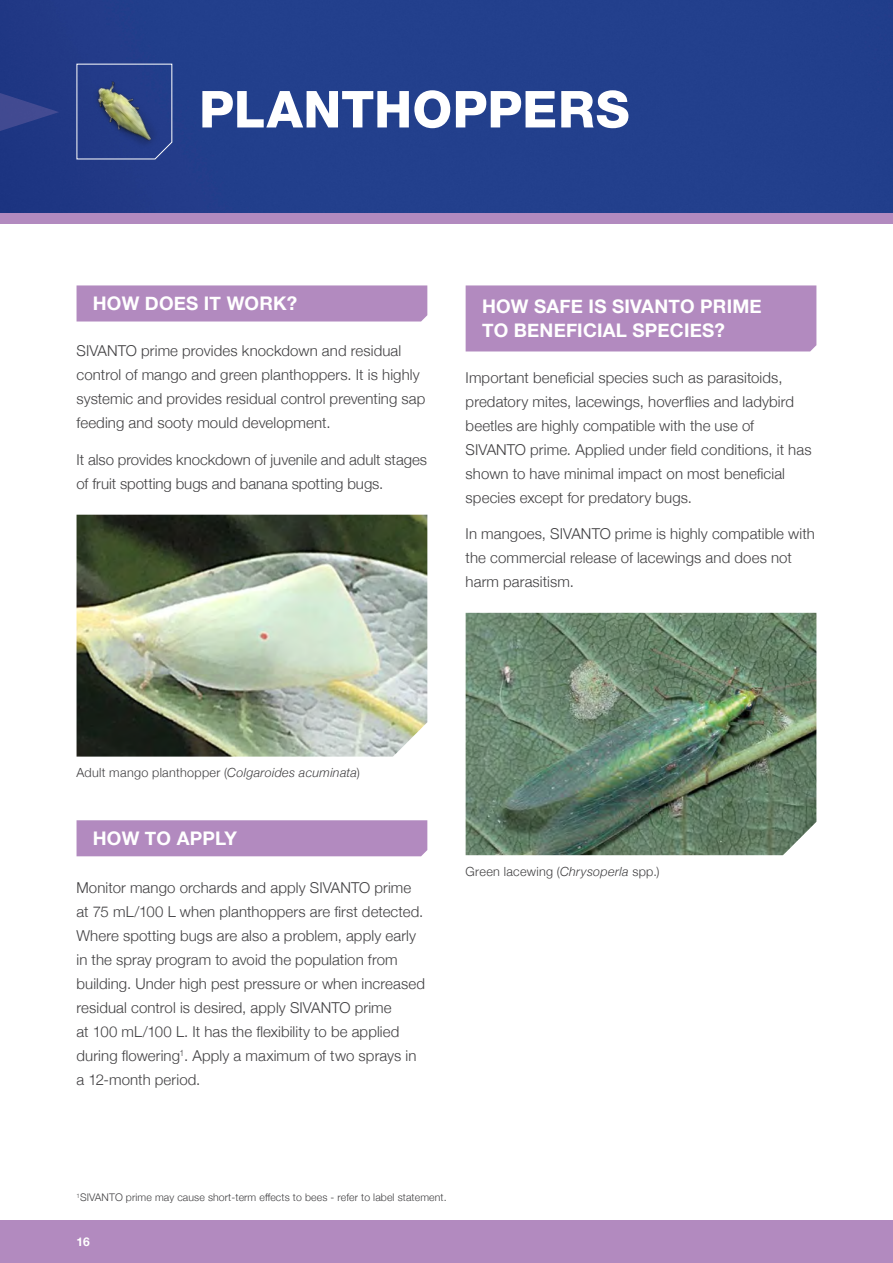
<style>
.page{position:relative;width:893px;height:1263px;background:#fff}
.page>*{position:absolute;margin:0;border:0;box-sizing:border-box;transform-origin:0 0}
.t1{font:800 51px "Helvetica Neue LT Std";letter-spacing:.01em;color:#fff}
.t2{font:700 18.75px/24px "Helvetica Neue";letter-spacing:.01em;color:#fff}
.t3{font:300 15px/24px "Helvetica Neue";letter-spacing:.005em;color:#414042}
.t4{font:300 12.6px "Helvetica Neue";letter-spacing:.025em;color:#414042}
.t5{font:700 12px "Helvetica Neue";color:#fff}
.t6{font:300 10.5px "Helvetica Neue";letter-spacing:.01em;color:#414042}
.s1{font-style:italic}
</style>
<div class="page">
<div style="left:59px;top:0;width:832px;height:214px;background:#223f8c"></div>
<svg style="left:0;top:0;width:59px;height:214px;background:#223885"></svg>
<svg style="left:891px;top:0;width:2px;height:214px"></svg>
<div style="left:0;top:214px;width:893px;height:10px;background:#b28abf"></div>
<div style="left:0;top:1221px;width:893px;height:42px;background:#b28abf"></div>
<img style="left:466px;top:613px;width:350px;height:242px">
<div style="left:77px;top:285px;width:350px;height:36px;background:#b28abf"></div>
<div style="left:466px;top:285px;width:350px;height:66px;background:#b28abf"></div>
<img style="left:77px;top:514px;width:350px;height:243px">
<div style="left:77px;top:820px;width:350px;height:36px;background:#b28abf"></div>
<img style="left:72px;top:61px;width:108px;height:108px">
<h1 class="t1" style="left:199px;top:79px;width:432px">PLANTHOPPERS</h1>
<p class="t2" style="left:93px;top:292px;width:206px">HOW DOES IT WORK?</p>
<p class="t3" style="left:77px;top:338px;width:350px">SIVANTO prime provides knockdown and residual control of mango and green planthoppers. It is highly systemic and provides residual control preventing sap feeding and sooty mould development.</p>
<p class="t3" style="left:77px;top:446px;width:352px">It also provides knockdown of juvenile and adult stages of fruit spotting bugs and banana spotting bugs.</p>
<p class="t2" style="left:482px;top:295px;width:281px">HOW SAFE IS SIVANTO PRIME<br>TO BENEFICIAL SPECIES?</p>
<p class="t3" style="left:466px;top:364px;width:347px">Important beneficial species such as parasitoids, predatory mites, lacewings, hoverflies and ladybird beetles are highly compatible with the use of SIVANTO prime. Applied under field conditions, it has shown to have minimal impact on most beneficial species except for predatory bugs.</p>
<p class="t3" style="left:466px;top:521px;width:351px">In mangoes, SIVANTO prime is highly compatible with the commercial release of lacewings and does not harm parasitism.</p>
<p class="t4" style="left:76px;top:763px;width:285px">Adult mango planthopper (<span class="s1">Colgaroides acuminata</span>)</p>
<p class="t2" style="left:93px;top:827px;width:146px">HOW TO APPLY</p>
<p class="t3" style="left:77px;top:875px;width:350px">Monitor mango orchards and apply SIVANTO prime at 75 mL/100 L when planthoppers are first detected.<br>Where spotting bugs are also a problem, apply early in the spray program to avoid the population from building. Under high pest pressure or when increased residual control is desired, apply SIVANTO prime<br>at 100 mL/100 L. It has the flexibility to be applied during flowering<sup>1</sup>. Apply a maximum of two sprays in a 12-month period.</p>
<p class="t4" style="left:466px;top:861px;width:196px">Green lacewing (<span class="s1">Chrysoperla</span> spp.)</p>
<p class="t6" style="left:77px;top:1189px;width:372px"><sup>1</sup>SIVANTO prime may cause short-term effects to bees - refer to label statement.</p>
<p class="t5" style="left:77px;top:1232px;width:15px">16</p>
</div>
